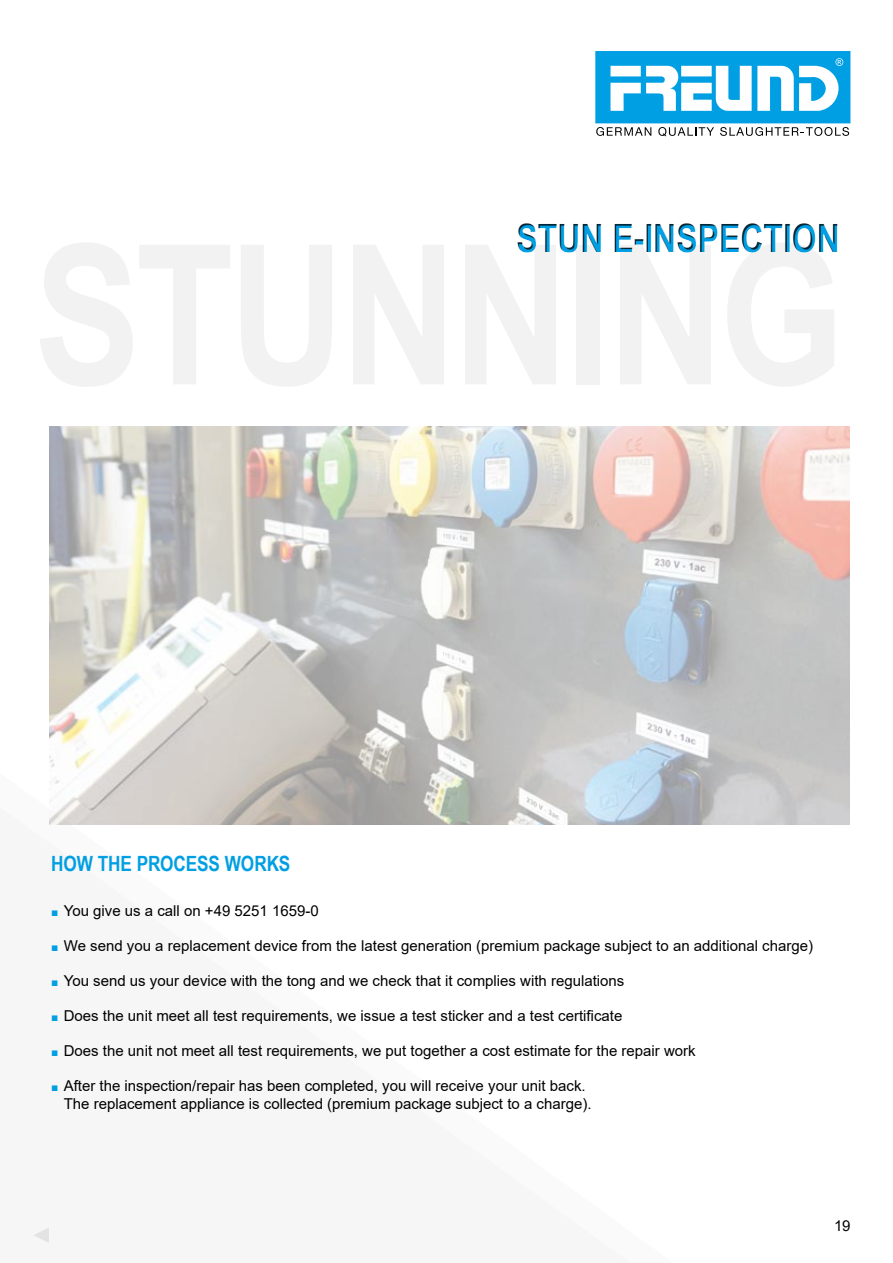
<style>
.page{position:relative;width:893px;height:1263px;background:#fff}
.page>*{position:absolute;margin:0;border:0;box-sizing:border-box;transform-origin:0 0}
.t1{font:700 39px "Arial Narrow";color:#009fe3}
.t2{font:700 21px "Arial Narrow";letter-spacing:-.005em;color:#009fe3}
.t3{font:15px/18px "Arial";color:#000}
.s1{font-size:12px;color:#009fe3}
</style>
<div class="page">
<svg style="left:595px;top:51px;width:255px;height:85px"></svg>
<img style="left:50px;top:427px;width:799px;height:397px">
<div style="left:431px;top:199px;width:448px;height:80px;background:#000;opacity:.75"></div>
<svg style="left:33px;top:1227px;width:16px;height:16px"></svg>
<h1 class="t1" style="left:516px;top:209px;width:325px">STUN E-INSPECTION</h1>
<h2 class="t2" style="left:51px;top:848px;width:241px">HOW THE PROCESS WORKS</h2>
<p class="t3" style="left:51px;top:901px;width:269px"><span class="s1">■</span> You give us a call on +49 5251 1659-0</p>
<p class="t3" style="left:51px;top:936px;width:763px"><span class="s1">■</span> We send you a replacement device from the latest generation (premium package subject to an additional charge)</p>
<p class="t3" style="left:51px;top:971px;width:575px"><span class="s1">■</span> You send us your device with the tong and we check that it complies with regulations</p>
<p class="t3" style="left:51px;top:1006px;width:573px"><span class="s1">■</span> Does the unit meet all test requirements, we issue a test sticker and a test certificate</p>
<p class="t3" style="left:51px;top:1041px;width:646px"><span class="s1">■</span> Does the unit not meet all test requirements, we put together a cost estimate for the repair work</p>
<p class="t3" style="left:64px;top:1076px;width:529px;text-indent:-13px"><span class="s1">■</span> After the inspection/repair has been completed, you will receive your unit back.<br>The replacement appliance is collected (premium package subject to a charge).</p>
<p class="t3" style="left:834px;top:1217px;width:18px">19</p>
</div>
